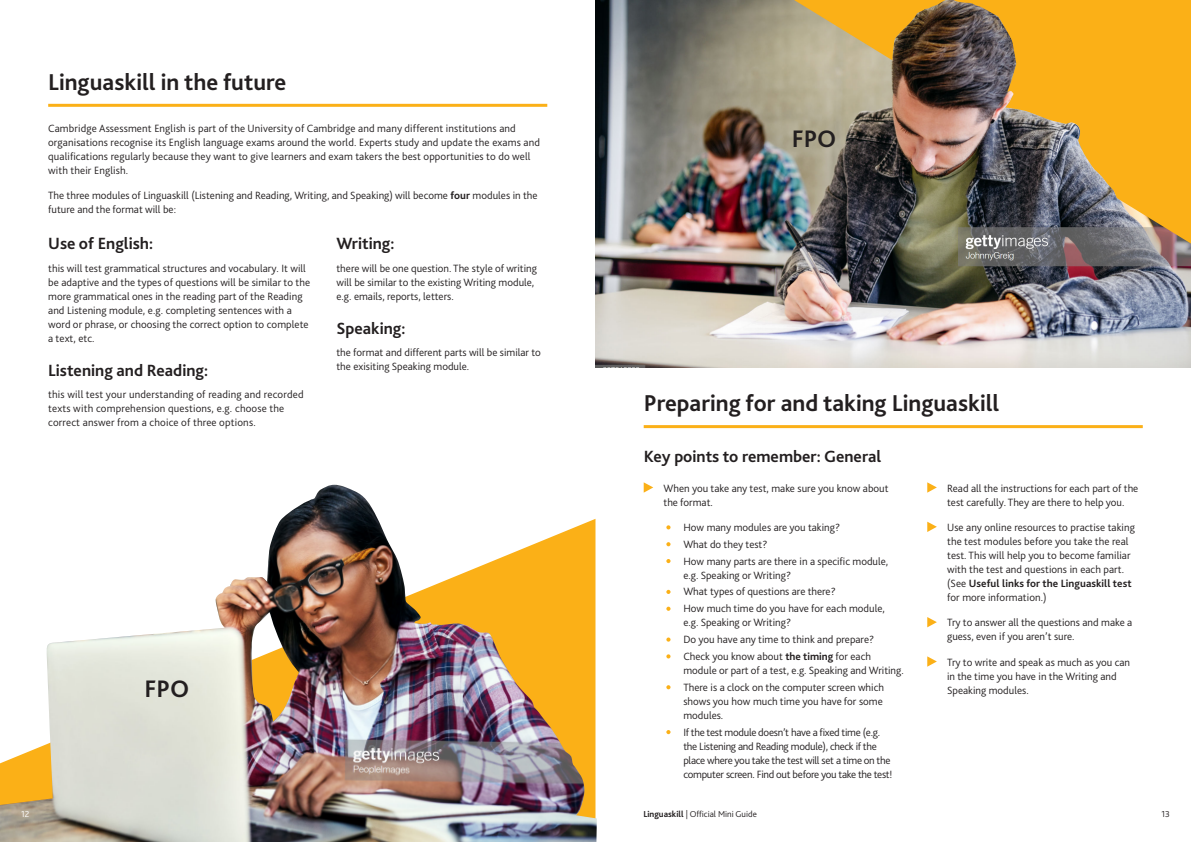
<style>
.page{position:relative;width:1191px;height:842px;background:#fff}
.page>*{position:absolute;margin:0;border:0;box-sizing:border-box;transform-origin:0 0}
.t1{font:700 25px "Bliss 2";color:#231f20}
.t2{font:700 24px "Bliss 2";color:#231f20}
.t3{font:700 17px "Bliss 2";color:#231f20}
.t4{font:300 11px/14px "Bliss 2";color:#231f20}
.t5{font:300 11px/14px "Bliss 2";letter-spacing:-.025em;color:#231f20}
.t6{font:300 9px "Bliss 2";color:#231f20}
.t7{font:300 9px "Bliss 2";color:#fff}
.s1{font-weight:700}
</style>
<div class="page">
<hr style="left:48px;top:104px;width:499px;height:3px;background:#fbb017">
<hr style="left:643px;top:425px;width:499px;height:3px;background:#fbb017">
<svg style="left:643px;top:482px;width:10px;height:11px"></svg>
<svg style="left:666px;top:525px;width:4px;height:4px"></svg>
<svg style="left:666px;top:542px;width:4px;height:4px"></svg>
<svg style="left:666px;top:559px;width:4px;height:4px"></svg>
<svg style="left:666px;top:590px;width:4px;height:4px"></svg>
<svg style="left:666px;top:607px;width:4px;height:4px"></svg>
<svg style="left:666px;top:637px;width:4px;height:5px"></svg>
<svg style="left:666px;top:654px;width:4px;height:4px"></svg>
<svg style="left:666px;top:685px;width:4px;height:4px"></svg>
<svg style="left:666px;top:730px;width:4px;height:4px"></svg>
<svg style="left:927px;top:482px;width:10px;height:11px"></svg>
<svg style="left:927px;top:522px;width:10px;height:10px"></svg>
<svg style="left:927px;top:617px;width:10px;height:10px"></svg>
<svg style="left:927px;top:656px;width:10px;height:11px"></svg>
<img style="left:595px;top:0;width:596px;height:367px">
<svg style="left:794px;top:0;width:397px;height:244px;background:#bf9d55"></svg>
<img style="left:833px;top:0;width:307px;height:228px">
<img style="left:0;top:485px;width:597px;height:357px">
<h2 class="t2" style="left:48px;top:67px;width:240px">Linguaskill in the future</h2>
<p class="t4" style="left:48px;top:121px;width:493px">Cambridge Assessment English is part of the University of Cambridge and many different institutions and organisations recognise its English language exams around the world. Experts study and update the exams and qualifications regularly because they want to give learners and exam takers the best opportunities to do well with their English.</p>
<p class="t4" style="left:48px;top:188px;width:491px">The three modules of Linguaskill (Listening and Reading, Writing, and Speaking) will become <span class="s1">four</span> modules in the future and the format will be:</p>
<h3 class="t3" style="left:48px;top:233px;width:106px">Use of English:</h3>
<p class="t4" style="left:48px;top:261px;width:263px">this will test grammatical structures and vocabulary. It will be adaptive and the types of questions will be similar to the more grammatical ones in the reading part of the Reading and Listening module, e.g. completing sentences with a word or phrase, or choosing the correct option to complete a text, etc.</p>
<h3 class="t3" style="left:48px;top:360px;width:161px">Listening and Reading:</h3>
<p class="t4" style="left:48px;top:387px;width:257px">this will test your understanding of reading and recorded texts with comprehension questions, e.g. choose the correct answer from a choice of three options.</p>
<h3 class="t3" style="left:336px;top:233px;width:60px">Writing:</h3>
<p class="t4" style="left:336px;top:261px;width:202px">there will be one question. The style of writing will be similar to the existing Writing module, e.g. emails, reports, letters.</p>
<h3 class="t3" style="left:336px;top:318px;width:70px">Speaking:</h3>
<p class="t4" style="left:336px;top:345px;width:206px">the format and different parts will be similar to the exisiting Speaking module.</p>
<p class="t7" style="left:21px;top:809px;width:10px">12</p>
<h1 class="t1" style="left:145px;top:673px;width:46px">FPO</h1>
<h1 class="t1" style="left:791px;top:124px;width:46px">FPO</h1>
<h2 class="t2" style="left:643px;top:388px;width:357px">Preparing for and taking Linguaskill</h2>
<h3 class="t3" style="left:643px;top:446px;width:239px">Key points to remember: General</h3>
<p class="t4" style="left:663px;top:481px;width:226px">When you take any test, make sure you know about the format.</p>
<p class="t4" style="left:683px;top:519px;width:206px;line-height:16.8px">How many modules are you taking?<br>What do they test?<br>How many parts are there in a specific module,</p>
<p class="t4" style="left:683px;top:566px;width:203px;line-height:16.8px">e.g. Speaking or Writing?<br>What types of questions are there?<br>How much time do you have for each module,</p>
<p class="t4" style="left:683px;top:614px;width:192px;line-height:16.8px">e.g. Speaking or Writing?<br>Do you have any time to think and prepare?<br>Check you know about <span class="s1">the timing</span> for each</p>
<p class="t4" style="left:683px;top:662px;width:222px;line-height:16.8px">module or part of a test, e.g. Speaking and Writing.<br>There is a clock on the computer screen which</p>
<p class="t4" style="left:683px;top:694px;width:201px">shows you how much time you have for some modules.</p>
<p class="t5" style="left:683px;top:725px;width:210px">If the test module doesn’t have a fixed time (e.g. the Listening and Reading module), check if the place where you take the test will set a time on the computer screen. Find out before you take the test!</p>
<p class="t4" style="left:947px;top:481px;width:193px">Read all the instructions for each part of the test carefully. They are there to help you.</p>
<p class="t4" style="left:947px;top:520px;width:189px">Use any online resources to practise taking the test modules before you take the real test. This will help you to become familiar with the test and questions in each part. (See <span class="s1">Useful links for the Linguaskill test </span>for more information.)</p>
<p class="t4" style="left:947px;top:615px;width:187px">Try to answer all the questions and make a guess, even if you aren’t sure.</p>
<p class="t4" style="left:947px;top:655px;width:184px">Try to write and speak as much as you can in the time you have in the Writing and<br>Speaking modules.</p>
<p class="t6" style="left:643px;top:809px;width:115px"><span class="s1">Linguaskill</span> | Official Mini Guide</p>
<p class="t6" style="left:1161px;top:809px;width:10px">13</p>
</div>
